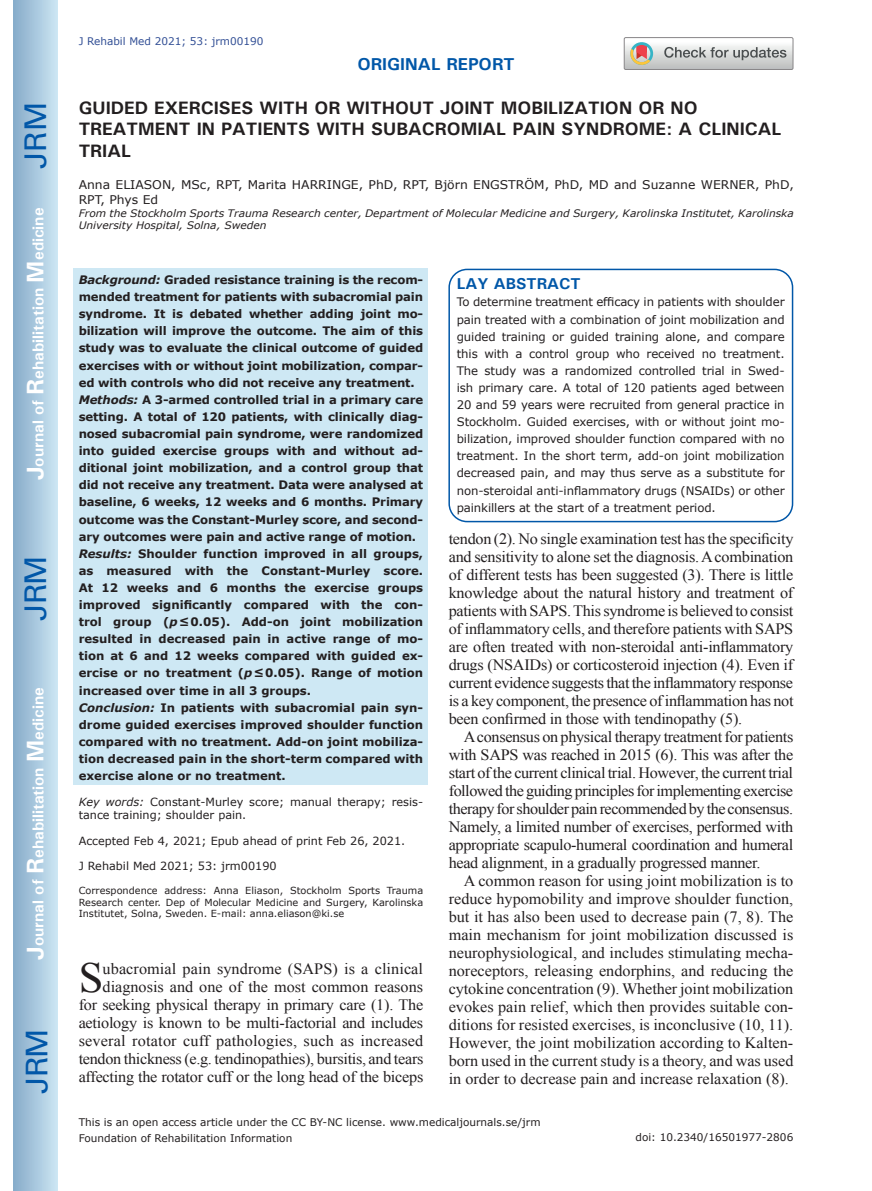
<style>
.page{position:relative;width:872px;height:1191px;background:#fff}
.page>*{position:absolute;margin:0;border:0;box-sizing:border-box;transform-origin:0 0}
.t1{font:42.9px "Times New Roman";color:#231f20}
.t2{font:30px "Univers";letter-spacing:-.03em;color:#0157a8}
.t3{font:700 18px/21.6px "Univers";color:#231f20}
.t4{font:700 17.25px "Univers";color:#0157a8}
.t5{font:15.75px/18px "Times New Roman";letter-spacing:-.015em;color:#231f20;text-align:justify}
.t6{font:700 15.75px "Univers";color:#fff}
.t7{font:700 15.75px "Univers";color:#0157a8}
.t8{font:12px/14.4px "Verdana";color:#231f20}
.t9{font:700 11.7px/17.1px "Verdana";letter-spacing:-.01em;color:#231f20}
.t10{font:11.7px/17.1px "Verdana";letter-spacing:-.01em;color:#231f20;text-align:justify}
.t11{font:11.25px/13.5px "Verdana";color:#231f20}
.t12{font:10.5px/15.8px "Verdana";color:#231f20}
.t13{font:10.5px "Verdana";color:#324f95}
.t14{font:italic 10.35px/12.8px "Verdana";color:#231f20}
.t15{font:9.75px/11.7px "Verdana";color:#231f20;text-align:justify}
.s1{font-size:24px}
.s2{font-style:italic}
</style>
<div class="page">
<div style="left:14px;top:0;width:43px;height:1191px;background:linear-gradient(to right,#88acca,#cbe5f2)"></div>
<div style="left:624px;top:37px;width:169px;height:33px;border:1px solid #888688;border-radius:2px"></div>
<svg style="left:624px;top:38px;width:169px;height:32px"></svg>
<div style="left:74px;top:268px;width:354px;height:517px;background:#cee8f4"></div>
<div style="left:448px;top:269px;width:345px;height:253px;border:2px solid #0157a8;border-radius:18px"></div>
<h2 class="t2" style="left:18px;top:169px;width:68px;rotate:-90deg">JRM</h2>
<p class="t6" style="left:28px;top:480px;width:274px;rotate:-90deg"><span class="s1">J</span>ournal of <span class="s1">R</span>ehabilitation <span class="s1">M</span>edicine</p>
<h2 class="t2" style="left:18px;top:620px;width:67px;rotate:-90deg">JRM</h2>
<p class="t6" style="left:28px;top:959px;width:274px;rotate:-90deg"><span class="s1">J</span>ournal of <span class="s1">R</span>ehabilitation <span class="s1">M</span>edicine</p>
<h2 class="t2" style="left:19px;top:1093px;width:67px;rotate:-90deg">JRM</h2>
<p class="t13" style="left:79px;top:35px;width:186px">J Rehabil Med 2021; 53: jrm00190</p>
<p class="t4" style="left:357px;top:53px;width:159px">ORIGINAL REPORT</p>
<p class="t3" style="left:79px;top:96px;width:704px">GUIDED EXERCISES WITH OR WITHOUT JOINT MOBILIZATION OR NO<br>TREATMENT IN PATIENTS WITH SUBACROMIAL PAIN SYNDROME: A CLINICAL<br>TRIAL</p>
<p class="t8" style="left:79px;top:178px;width:716px">Anna ELIASON, MSc, RPT, Marita HARRINGE, PhD, RPT, Björn ENGSTRÖM, PhD, MD and Suzanne WERNER, PhD,<br>RPT, Phys Ed</p>
<p class="t14" style="left:79px;top:206px;width:716px">From the Stockholm Sports Trauma Research center, Department of Molecular Medicine and Surgery, Karolinska Institutet, Karolinska<br>University Hospital, Solna, Sweden</p>
<p class="t9" style="left:79px;top:271px;width:346px"><span class="s2">Background:</span> Graded resistance training is the recom&shy;mended treatment for patients with subacromial pain syndrome. It is debated whether adding joint mo&shy;bilization will improve the outcome. The aim of this study was to evaluate the clinical outcome of guided exercises with or without joint mobilization, compar&shy;ed with controls who did not receive any treatment.<br><span class="s2">Methods:</span> A 3-armed controlled trial in a primary care setting. A total of 120 patients, with clinically diag&shy;nosed subacromial pain syndrome, were randomized into guided exercise groups with and without ad&shy;ditional joint mobilization, and a control group that did not receive any treatment. Data were analysed at baseline, 6 weeks, 12 weeks and 6 months. Primary outcome was the Constant-Murley score, and second&shy;ary outcomes were pain and active range of motion.<br><span class="s2">Results:</span> Shoulder function improved in all groups, as measured with the Constant-Murley score.<br>At 12 weeks and 6 months the exercise groups improv-ed significantly compared with the con&shy;trol group (<span class="s2">p</span>≤0.05). Add-on joint mobilization resulted in decreased pain in active range of mo&shy;tion at 6 and 12 weeks compared with guided ex&shy;ercise or no treatment (<span class="s2">p</span>≤0.05). Range of motion increased over time in all 3 groups.<br><span class="s2">Conclusion:</span> In patients with subacromial pain syn&shy;drome guided exercises improved shoulder function compared with no treatment. Add-on joint mobiliza&shy;tion decreased pain in the short-term compared with exercise alone or no treatment.</p>
<p class="t11" style="left:79px;top:795px;width:346px"><span class="s2">Key words:</span> Constant-Murley score; manual therapy; resis&shy;tance training; shoulder pain.</p>
<p class="t11" style="left:79px;top:834px;width:328px">Accepted Feb 4, 2021; Epub ahead of print Feb 26, 2021.</p>
<p class="t11" style="left:79px;top:859px;width:199px">J Rehabil Med 2021; 53: jrm00190</p>
<p class="t15" style="left:79px;top:884px;width:346px">Correspondence address: Anna Eliason, Stockholm Sports Trauma Research center. Dep of Molecular Medicine and Surgery, Karolinska Institutet, Solna, Sweden. E-mail: anna.eliason@ki.se</p>
<h1 class="t1" style="left:79px;top:949px;width:26px">S</h1>
<p class="t5" style="left:79px;top:959px;width:346px;text-align:right">ubacromial pain syndrome (SAPS) is a clinical diagnosis and one of the most common reasons<br>for seeking physical therapy in primary care (1). The aetiology is known to be multi-factorial and includes several rotator cuff pathologies, such as increased tendon thickness (e.g. tendinopathies), bursitis, and tears affecting the rotator cuff or the long head of the biceps</p>
<p class="t7" style="left:457px;top:274px;width:125px">LAY ABSTRACT</p>
<p class="t10" style="left:457px;top:294px;width:329px">To determine treatment efficacy in patients with shoulder pain treated with a combination of joint mobilization and guided training or guided training alone, and compare this with a control group who received no treatment.<br>The study was a randomized controlled trial in Swed&shy;ish primary care. A total of 120 patients aged between 20 and 59 years were recruited from general practice in Stockholm. Guided exercises, with or without joint mo&shy;bilization, improved shoulder function compared with no treatment. In the short term, add-on joint mobilization decreased pain, and may thus serve as a substitute for non-steroidal anti-inflammatory drugs (NSAIDs) or other painkillers at the start of a treatment period.</p>
<p class="t5" style="left:449px;top:529px;width:346px">tendon (2). No single examination test has the specificity and sensitivity to alone set the diagnosis. A combination of different tests has been suggested (3). There is little knowledge about the natural history and treatment of patients with SAPS. This syndrome is believed to consist of inflammatory cells, and therefore patients with SAPS are often treated with non-steroidal anti-inflammatory drugs (NSAIDs) or corticosteroid injection (4). Even if current evidence suggests that the inflammatory response is a key component, the presence of inflammation has not been confirmed in those with tendinopathy (5).</p>
<p class="t5" style="left:449px;top:727px;width:346px;text-indent:15px">A consensus on physical therapy treatment for patients with SAPS was reached in 2015 (6). This was after the start of the current clinical trial. However, the current trial followed the guiding principles for implementing exercise therapy for shoulder pain recommended by the consensus.<br>Namely, a limited number of exercises, performed with appropriate scapulo-humeral coordination and humeral head alignment, in a gradually progressed manner.</p>
<p class="t5" style="left:449px;top:871px;width:346px;text-indent:15px">A common reason for using joint mobilization is to reduce hypomobility and improve shoulder function, but it has also been used to decrease pain (7, 8). The main mechanism for joint mobilization discussed is neurophysiological, and includes stimulating mecha&shy;noreceptors, releasing endorphins, and reducing the cytokine concentration (9). Whether joint mobilization evokes pain relief, which then provides suitable con&shy;ditions for resisted exercises, is inconclusive (10, 11).<br>However, the joint mobilization according to Kalten&shy;born used in the current study is a theory, and was used in order to decrease pain and increase relaxation (8).</p>
<p class="t12" style="left:79px;top:1114px;width:463px">This is an open access article under the CC BY-NC license. www.medicaljournals.se/jrm<br>Foundation of Rehabilitation Information</p>
<p class="t12" style="left:635px;top:1129px;width:159px">doi: 10.2340/16501977-2806</p>
</div>
